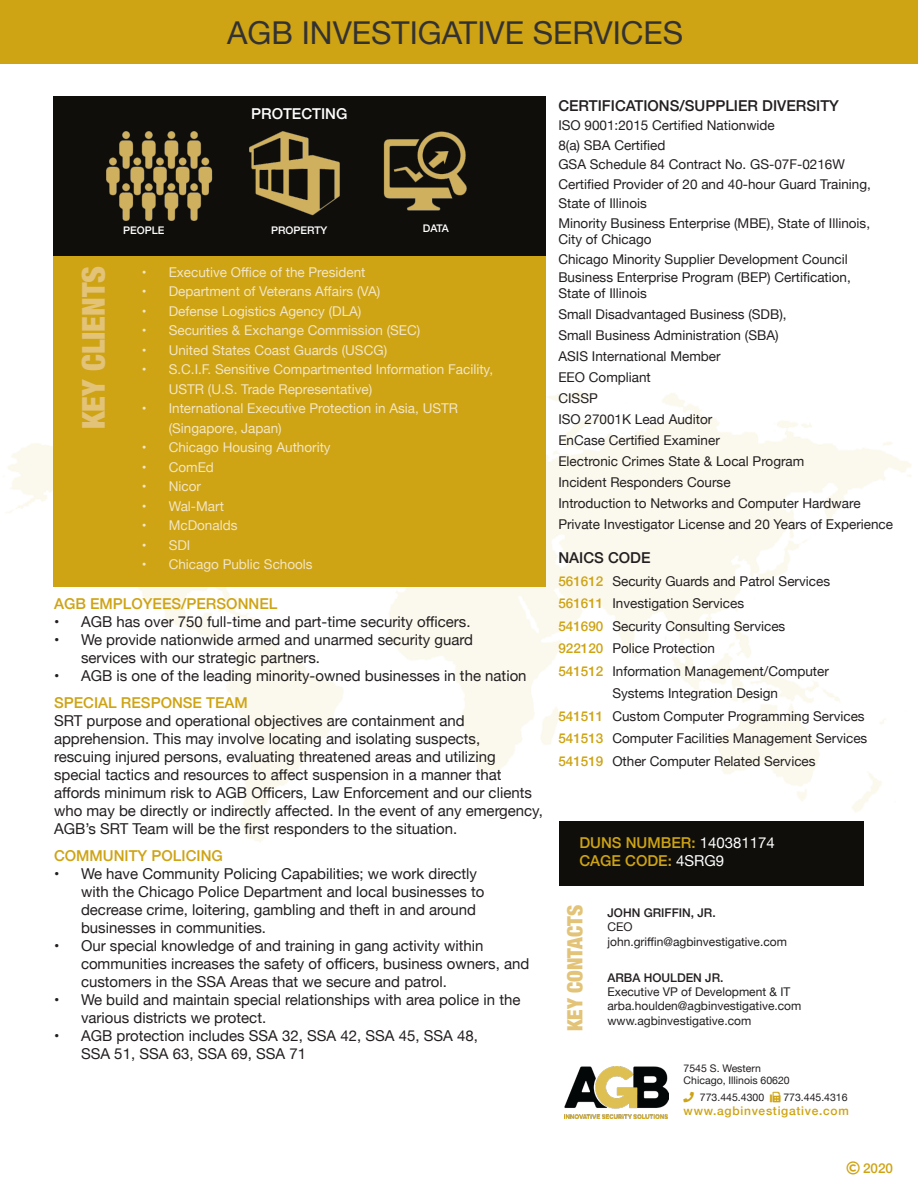
<style>
.page{position:relative;width:918px;height:1188px;background:#fff}
.page>*{position:absolute;margin:0;border:0;box-sizing:border-box;transform-origin:0 0}
.t1{font:31.5px "Helvetica Neue";color:#333233}
.t2{font:900 condensed 31.5px "Helvetica Neue";color:#e2c378}
.t3{font:900 condensed 21px "Helvetica Neue";color:#e2c378}
.t4{font:15px/18px "Helvetica Neue";color:#231f20}
.t5{font:500 15px "Helvetica Neue";color:#cea314}
.t6{font:500 15px "Helvetica Neue";color:#231f20}
.t7{font:500 15px "Helvetica Neue";color:#fff}
.t8{font:13.5px "Helvetica Neue";color:#231f20}
.t9{font:13.5px/19.5px "Helvetica Neue";color:#f3e6c4}
.t10{font:500 13.5px "Helvetica Neue";color:#cea314}
.t11{font:12px "Helvetica Neue";color:#231f20}
.t12{font:500 12px "Helvetica Neue";color:#231f20}
.t13{font:500 12px "Helvetica Neue";letter-spacing:.06em;color:#cea314}
.t14{font:10.5px "Helvetica Neue";color:#231f20}
.t15{font:500 10.5px "Helvetica Neue";color:#fff}
.s1{font-weight:500;color:#cea314}
.s2{font-weight:400;color:#fff}
</style>
<div class="page">
<div style="left:0;top:0;width:918px;height:66px;background:#cea314"></div>
<div style="left:0;top:64px;width:918px;height:1124px;background:#fff"></div>
<img style="left:3px;top:237px;width:908px;height:882px">
<div style="left:53px;top:96px;width:492px;height:160px;background:#0f0e0b"></div>
<div style="left:53px;top:256px;width:492px;height:331px;background:#cea314"></div>
<img style="left:565px;top:1066px;width:103px;height:52px">
<div style="left:559px;top:821px;width:304px;height:65px;background:#0f0e0b"></div>
<img style="left:106px;top:131px;width:361px;height:90px">
<svg style="left:684px;top:1092px;width:10px;height:10px"></svg>
<svg style="left:770px;top:1092px;width:11px;height:10px"></svg>
<p class="t1" style="left:227px;top:10px;width:458px">AGB INVESTIGATIVE SERVICES</p>
<p class="t7" style="left:251px;top:102px;width:98px">PROTECTING</p>
<p class="t15" style="left:123px;top:222px;width:43px">PEOPLE</p>
<p class="t15" style="left:271px;top:222px;width:58px">PROPERTY</p>
<p class="t15" style="left:423px;top:219px;width:27px">DATA</p>
<p class="t2" style="left:68px;top:429px;width:165px;rotate:-90deg">KEY CLIENTS</p>
<p class="t9" style="left:142px;top:263px;width:225px">• Executive Office of the President</p>
<p class="t9" style="left:142px;top:283px;width:240px">• Department of Veterans Affairs (VA)</p>
<p class="t9" style="left:142px;top:302px;width:221px">• Defense Logistics Agency (DLA)</p>
<p class="t9" style="left:142px;top:322px;width:280px">• Securities &amp; Exchange Commission (SEC)</p>
<p class="t9" style="left:142px;top:341px;width:247px">• United States Coast Guards (USCG)</p>
<p class="t9" style="left:169px;top:361px;width:326px;text-indent:-27px">• S.C.I.F. Sensitive Compartmented Information Facility,<br>USTR (U.S. Trade Representative)</p>
<p class="t9" style="left:169px;top:400px;width:291px;text-indent:-27px">• International Executive Protection in Asia, USTR (Singapore, Japan)</p>
<p class="t9" style="left:142px;top:439px;width:191px">• Chicago Housing Authority</p>
<p class="t9" style="left:142px;top:458px;width:74px">• ComEd</p>
<p class="t9" style="left:142px;top:478px;width:61px">• Nicor</p>
<p class="t9" style="left:142px;top:497px;width:84px">• Wal-Mart</p>
<p class="t9" style="left:142px;top:517px;width:97px">• McDonalds</p>
<p class="t9" style="left:142px;top:536px;width:50px">• SDI</p>
<p class="t9" style="left:142px;top:556px;width:173px">• Chicago Public Schools</p>
<p class="t5" style="left:54px;top:591px;width:225px">AGB EMPLOYEES/PERSONNEL</p>
<p class="t4" style="left:54px;top:613px;width:418px">• AGB has over 750 full-time and part-time security officers.</p>
<p class="t4" style="left:81px;top:631px;width:394px;text-indent:-27px">• We provide nationwide armed and unarmed security guard services with our strategic partners.</p>
<p class="t4" style="left:54px;top:667px;width:474px">• AGB is one of the leading minority-owned businesses in the nation</p>
<p class="t5" style="left:54px;top:690px;width:195px">SPECIAL RESPONSE TEAM</p>
<p class="t4" style="left:54px;top:712px;width:490px">SRT purpose and operational objectives are containment and apprehension. This may involve locating and isolating suspects,<br>rescuing injured persons, evaluating threatened areas and utilizing special tactics and resources to affect suspension in a manner that affords minimum risk to AGB Officers, Law Enforcement and our clients who may be directly or indirectly affected. In the event of any emergency, AGB’s SRT Team will be the first responders to the situation.</p>
<p class="t5" style="left:54px;top:843px;width:170px">COMMUNITY POLICING</p>
<p class="t4" style="left:81px;top:865px;width:405px;text-indent:-27px">• We have Community Policing Capabilities; we work directly with the Chicago Police Department and local businesses to decrease crime, loitering, gambling and theft in and around businesses in communities.</p>
<p class="t4" style="left:81px;top:937px;width:450px;text-indent:-27px">• Our special knowledge of and training in gang activity within communities increases the safety of officers, business owners, and customers in the SSA Areas that we secure and patrol.</p>
<p class="t4" style="left:81px;top:991px;width:441px;text-indent:-27px">• We build and maintain special relationships with area police in the various districts we protect.</p>
<p class="t4" style="left:81px;top:1027px;width:399px;text-indent:-27px">• AGB protection includes SSA 32, SSA 42, SSA 45, SSA 48,<br>SSA 51, SSA 63, SSA 69, SSA 71</p>
<p class="t6" style="left:558px;top:93px;width:282px">CERTIFICATIONS/SUPPLIER DIVERSITY</p>
<p class="t8" style="left:558px;top:116px;width:218px">ISO 9001:2015 Certified Nationwide</p>
<p class="t8" style="left:558px;top:135px;width:108px">8(a) SBA Certified</p>
<p class="t8" style="left:558px;top:155px;width:288px">GSA Schedule 84 Contract No. GS-07F-0216W</p>
<p class="t8" style="left:558px;top:174px;width:314px">Certified Provider of 20 and 40-hour Guard Training,</p>
<p class="t8" style="left:558px;top:194px;width:90px">State of Illinois</p>
<p class="t8" style="left:558px;top:213px;width:313px">Minority Business Enterprise (MBE), State of Illinois,</p>
<p class="t8" style="left:558px;top:230px;width:95px">City of Chicago</p>
<p class="t8" style="left:558px;top:249px;width:291px">Chicago Minority Supplier Development Council</p>
<p class="t8" style="left:558px;top:267px;width:294px">Business Enterprise Program (BEP) Certification,</p>
<p class="t8" style="left:558px;top:283px;width:90px">State of Illinois</p>
<p class="t8" style="left:558px;top:304px;width:230px">Small Disadvantaged Business (SDB),</p>
<p class="t8" style="left:558px;top:325px;width:222px">Small Business Administration (SBA)</p>
<p class="t8" style="left:558px;top:346px;width:164px">ASIS International Member</p>
<p class="t8" style="left:558px;top:367px;width:94px">EEO Compliant</p>
<p class="t8" style="left:558px;top:388px;width:41px">CISSP</p>
<p class="t8" style="left:558px;top:409px;width:156px">ISO 27001K Lead Auditor</p>
<p class="t8" style="left:558px;top:430px;width:163px">EnCase Certified Examiner</p>
<p class="t8" style="left:558px;top:451px;width:248px">Electronic Crimes State &amp; Local Program</p>
<p class="t8" style="left:558px;top:472px;width:174px">Incident Responders Course</p>
<p class="t8" style="left:558px;top:493px;width:304px">Introduction to Networks and Computer Hardware</p>
<p class="t8" style="left:558px;top:514px;width:336px">Private Investigator License and 20 Years of Experience</p>
<p class="t6" style="left:558px;top:546px;width:94px">NAICS CODE</p>
<p class="t8" style="left:558px;top:571px;width:273px"><span class="s1">561612</span> Security Guards and Patrol Services</p>
<p class="t8" style="left:558px;top:594px;width:187px"><span class="s1">561611</span> Investigation Services</p>
<p class="t8" style="left:558px;top:616px;width:229px"><span class="s1">541690</span> Security Consulting Services</p>
<p class="t8" style="left:558px;top:639px;width:158px"><span class="s1">922120</span> Police Protection</p>
<p class="t8" style="left:558px;top:661px;width:272px"><span class="s1">541512</span> Information Management/Computer</p>
<p class="t8" style="left:612px;top:684px;width:167px">Systems Integration Design</p>
<p class="t8" style="left:558px;top:706px;width:308px"><span class="s1">541511</span> Custom Computer Programming Services</p>
<p class="t8" style="left:558px;top:729px;width:311px"><span class="s1">541513</span> Computer Facilities Management Services</p>
<p class="t8" style="left:558px;top:751px;width:259px"><span class="s1">541519</span> Other Computer Related Services</p>
<p class="t5" style="left:579px;top:830px;width:197px">DUNS NUMBER: <span class="s2">140381174</span></p>
<p class="t5" style="left:579px;top:848px;width:146px">CAGE CODE: <span class="s2">4SRG9</span></p>
<p class="t3" style="left:558px;top:1031px;width:128px;rotate:-90deg">KEY CONTACTS</p>
<p class="t12" style="left:608px;top:903px;width:110px">JOHN GRIFFIN, JR.</p>
<p class="t11" style="left:608px;top:918px;width:27px">CEO</p>
<p class="t11" style="left:608px;top:933px;width:181px">john.griffin@agbinvestigative.com</p>
<p class="t12" style="left:608px;top:968px;width:118px">ARBA HOULDEN JR.</p>
<p class="t11" style="left:608px;top:983px;width:184px">Executive VP of Development &amp; IT</p>
<p class="t11" style="left:608px;top:997px;width:195px">arba.houlden@agbinvestigative.com</p>
<p class="t11" style="left:608px;top:1012px;width:145px">www.agbinvestigative.com</p>
<p class="t14" style="left:684px;top:1061px;width:79px">7545 S. Western</p>
<p class="t14" style="left:684px;top:1073px;width:108px">Chicago, Illinois 60620</p>
<p class="t14" style="left:700px;top:1089px;width:66px">773.445.4300</p>
<p class="t14" style="left:783px;top:1089px;width:66px">773.445.4316</p>
<p class="t13" style="left:684px;top:1101px;width:167px">www.agbinvestigative.com</p>
<p class="t10" style="left:863px;top:1158px;width:32px">2020</p>
</div>
